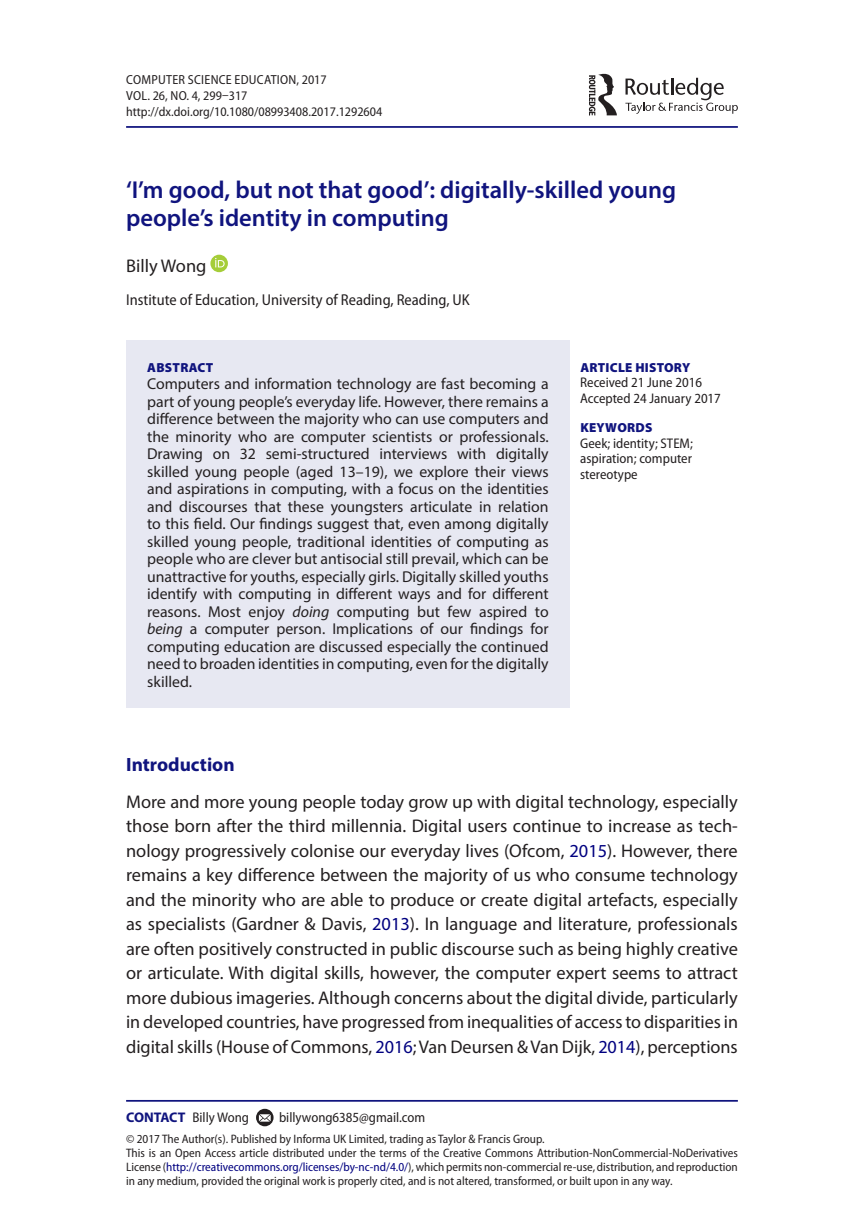
<style>
.page{position:relative;width:864px;height:1231px;background:#fff}
.page>*{position:absolute;margin:0;border:0;box-sizing:border-box;transform-origin:0 0}
.t1{font:600 24.5px/28px "Myriad Pro";color:#10147e}
.t2{font:700 19.25px "Myriad Pro";color:#10147e}
.t3{font:18.38px/24.5px "Myriad Pro";color:#231f20;text-align:justify}
.t4{font:15.75px/17.5px "Myriad Pro";color:#231f20;text-align:justify}
.t5{font:semi-condensed 15.75px "Myriad Pro";color:#231f20}
.t6{font:semi-condensed 14px/15.8px "Myriad Pro";color:#231f20}
.t7{font:semi-condensed 13.12px/15.8px "Myriad Pro";color:#231f20}
.t8{font:900 13.12px "Myriad Pro";letter-spacing:.02em;color:#10147e}
.t9{font:semi-condensed 12.25px/14px "Myriad Pro";color:#231f20}
.s1{font-style:italic}
.s2{color:#000080}
.s3{font-weight:700;font-stretch:normal;color:#10147e}
</style>
<div class="page">
<hr style="left:126px;top:126px;width:611px;height:2px;background:#10147e">
<div style="left:126px;top:340px;width:443px;height:368px;background:#e7e8f2"></div>
<svg style="left:210px;top:255px;width:18px;height:17px"></svg>
<svg style="left:215px;top:258px;width:9px;height:9px"></svg>
<hr style="left:126px;top:1099px;width:611px;height:2px;background:#10147e">
<svg style="left:256px;top:1108px;width:17px;height:18px"></svg>
<svg style="left:259px;top:1114px;width:11px;height:7px"></svg>
<svg style="left:625px;top:78px;width:112px;height:36px"></svg>
<svg style="left:588px;top:74px;width:28px;height:41px"></svg>
<p class="t7" style="left:126px;top:72px;width:257px">Computer Science Education, 2017<br>VOL. 26, NO. 4, 299–317 http://dx.doi.org/10.1080/08993408.2017.1292604</p>
<h1 class="t1" style="left:126px;top:175px;width:551px">‘I’m good, but not that good’: digitally-skilled young people’s identity in computing</h1>
<p class="t3" style="left:126px;top:253px;width:82px">Billy Wong</p>
<p class="t5" style="left:126px;top:291px;width:345px">Institute of Education, University of Reading, Reading, UK</p>
<p class="t8" style="left:147px;top:360px;width:68px">ABSTRACT</p>
<p class="t4" style="left:147px;top:375px;width:403px">Computers and information technology are fast becoming a part of young people’s everyday life. However, there remains a difference between the majority who can use computers and the minority who are computer scientists or professionals.<br>Drawing on 32 semi-structured interviews with digitally skilled young people (aged 13–19), we explore their views and aspirations in computing, with a focus on the identities and discourses that these youngsters articulate in relation to this field. Our findings suggest that, even among digitally skilled young people, traditional identities of computing as people who are clever but antisocial still prevail, which can be unattractive for youths, especially girls. Digitally skilled youths identify with computing in different ways and for different reasons. Most enjoy <span class="s1">doing</span> computing but few aspired to <span class="s1">being</span> a computer person. Implications of our findings for computing education are discussed especially the continued need to broaden identities in computing, even for the digitally skilled.</p>
<p class="t8" style="left:580px;top:359px;width:111px">ARTICLE HISTORY</p>
<p class="t6" style="left:580px;top:375px;width:142px">Received 21 June 2016<br>Accepted 24 January 2017</p>
<p class="t8" style="left:580px;top:420px;width:74px">KEYWORDS</p>
<p class="t6" style="left:580px;top:435px;width:114px;text-align:justify">Geek; identity; STEM; aspiration; computer stereotype</p>
<p class="t2" style="left:126px;top:751px;width:110px">Introduction</p>
<p class="t3" style="left:126px;top:789px;width:613px">More and more young people today grow up with digital technology, especially those born after the third millennia. Digital users continue to increase as tech&shy;nology progressively colonise our everyday lives (Ofcom, <span class="s2">2015</span>). However, there remains a key difference between the majority of us who consume technology and the minority who are able to produce or create digital artefacts, especially as specialists (Gardner &amp; Davis, <span class="s2">2013</span>). In language and literature, professionals are often positively constructed in public discourse such as being highly creative or articulate. With digital skills, however, the computer expert seems to attract more dubious imageries. Although concerns about the digital divide, particularly in developed countries, have progressed from inequalities of access to disparities in digital skills (House of Commons, <span class="s2">2016</span>; Van Deursen &amp; Van Dijk, <span class="s2">2014</span>), perceptions</p>
<p class="t6" style="left:126px;top:1109px;width:124px"><span class="s3">CONTACT</span> Billy Wong</p>
<p class="t6" style="left:279px;top:1109px;width:148px">billywong6385@gmail.com</p>
<p class="t9" style="left:126px;top:1131px;width:613px">© 2017 The Author(s). Published by Informa UK Limited, trading as Taylor &amp; Francis Group.<br>This is an Open Access article distributed under the terms of the Creative Commons Attribution-NonCommercial-NoDerivatives License (<span class="s2">http://creativecommons.org/licenses/by-nc-nd/4.0/</span>), which permits non-commercial re-use, distribution, and reproduction in any medium, provided the original work is properly cited, and is not altered, transformed, or built upon in any way.</p>
</div>
